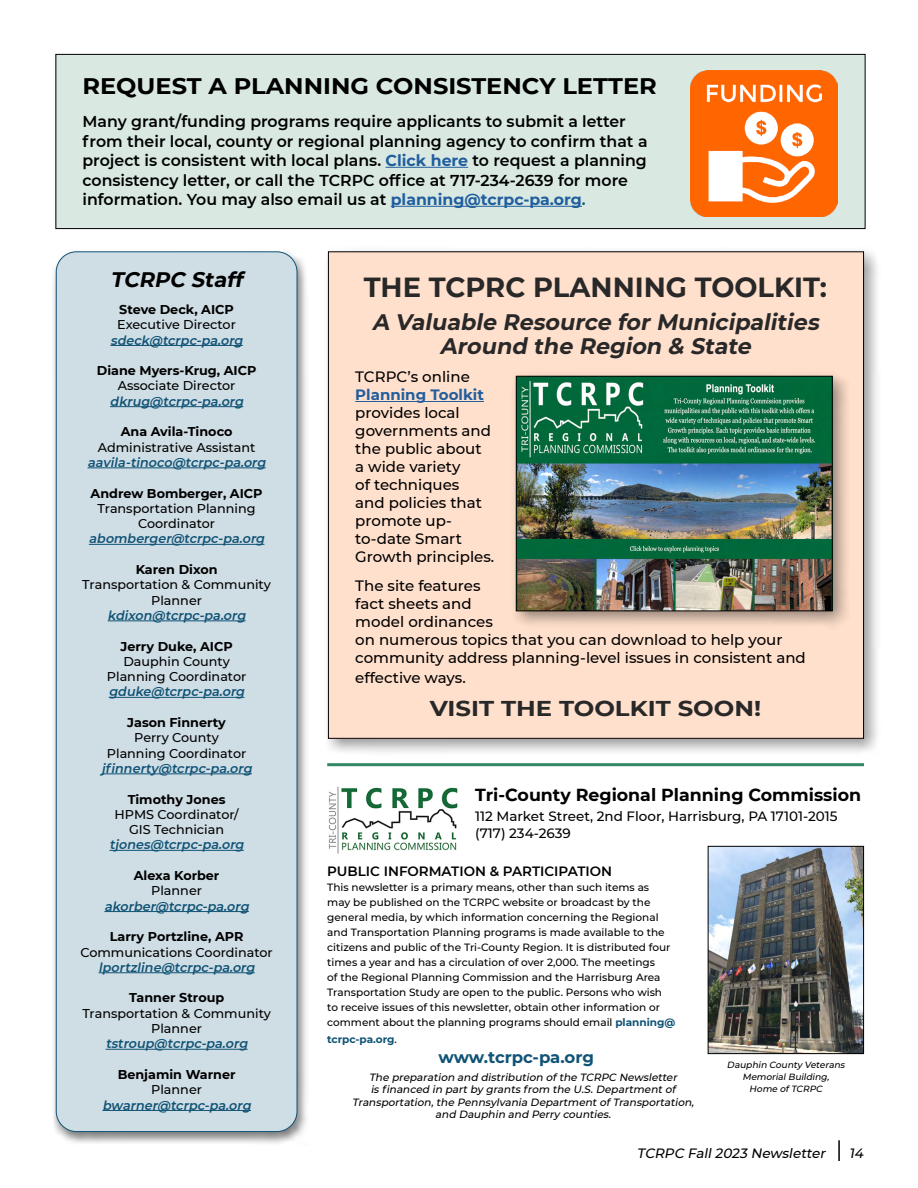
<style>
.page{position:relative;width:918px;height:1188px;background:#fff}
.page>*{position:absolute;margin:0;border:0;box-sizing:border-box;transform-origin:0 0}
.t1{font:700 27.6px "Montserrat";color:#292829}
.t2{font:700 22.5px "Montserrat";color:#000;scale:1.07 1}
.t3{font:italic 700 22.35px/23.4px "Montserrat";color:#292829;text-align:center}
.t4{font:700 21.45px "Montserrat";color:#292829;scale:1.14 1}
.t5{font:italic 700 21px "Montserrat";color:#000}
.t6{font:700 17.4px "Montserrat";color:#000}
.t7{font:700 16.5px "Montserrat";letter-spacing:-.01em;color:#105376}
.t8{font:600 15.75px/19.5px "Montserrat";color:#000}
.t9{font:500 15px/18px "Montserrat";color:#000}
.t10{font:700 15px "Montserrat";color:#215e9e}
.t11{font:500 13.5px/16.5px "Montserrat";color:#000}
.t12{font:600 13.5px "Montserrat";color:#000}
.t13{font:italic 500 13.5px "Montserrat";color:#000}
.t14{font:500 12.75px/15.3px "Montserrat";color:#000;text-align:center}
.t15{font:italic 600 12.75px "Montserrat";color:#105376}
.t16{font:700 12.75px "Montserrat";color:#000}
.t17{font:500 10.5px/15px "Montserrat";color:#000}
.t18{font:italic 500 10.5px/12.6px "Montserrat";color:#000;text-align:center}
.t19{font:700 10.5px "Montserrat";letter-spacing:-.005em;color:#105376}
.t20{font:italic 500 9px/12px "Montserrat";color:#000;text-align:center}
.s1{font-weight:700;color:#215e9e}
.s2{color:#105376}
.s3{font-weight:700;color:#105376}
.s4{font-weight:500;color:#000}
</style>
<div class="page">
<hr style="left:838px;top:1140px;width:2px;height:21px;background:#000">
<hr style="left:327px;top:763px;width:537px;height:3px;background:#338765">
<img style="left:710px;top:848px;width:152px;height:204px">
<div style="left:708px;top:846px;width:156px;height:208px;border:1px solid #000"></div>
<img style="left:328px;top:786px;width:130px;height:67px">
<div style="left:56px;top:54px;width:809px;height:175px;background:#d9e9e2"></div>
<div style="left:56px;top:54px;width:810px;height:175px;border:1px solid #000"></div>
<hr style="left:386px;top:167px;width:82px;height:1px;background:#215e9e">
<hr style="left:391px;top:206px;width:191px;height:1px;background:#215e9e">
<img style="left:691px;top:70px;width:146px;height:146px">
<div style="left:51px;top:249px;width:258px;height:897px;background:#000;opacity:.5"></div>
<div style="left:56px;top:252px;width:241px;height:880px;background:#cfdde4;border-radius:20px"></div>
<div style="left:56px;top:251px;width:241px;height:881px;border:1px solid #105376;border-radius:20px"></div>
<hr style="left:110px;top:345px;width:133px;height:1px;background:#105376">
<hr style="left:110px;top:406px;width:133px;height:1px;background:#105376">
<hr style="left:88px;top:468px;width:178px;height:1px;background:#105376">
<hr style="left:89px;top:544px;width:175px;height:1px;background:#105376">
<hr style="left:108px;top:621px;width:138px;height:1px;background:#105376">
<hr style="left:109px;top:697px;width:135px;height:1px;background:#105376">
<hr style="left:101px;top:774px;width:151px;height:1px;background:#105376">
<hr style="left:109px;top:850px;width:135px;height:1px;background:#105376">
<hr style="left:104px;top:911px;width:145px;height:1px;background:#105376">
<hr style="left:99px;top:972px;width:156px;height:1px;background:#105376">
<hr style="left:106px;top:1049px;width:142px;height:1px;background:#105376">
<hr style="left:102px;top:1110px;width:149px;height:1px;background:#105376">
<div style="left:322px;top:245px;width:560px;height:512px;background:#000;opacity:.4"></div>
<div style="left:328px;top:252px;width:536px;height:486px;background:#ffe0cc"></div>
<hr style="left:355px;top:401px;width:129px;height:1px;background:#215e9e">
<div style="left:510px;top:370px;width:341px;height:259px;background:#000;opacity:.4"></div>
<img style="left:518px;top:378px;width:313px;height:231px">
<div style="left:516px;top:376px;width:317px;height:235px;border:1px solid #000"></div>
<h2 class="t2" style="left:82px;top:70px;width:538px">REQUEST A PLANNING CONSISTENCY LETTER</h2>
<p class="t8" style="left:82px;top:111px;width:567px">Many grant/funding programs require applicants to submit a letter from their local, county or regional planning agency to confirm that a project is consistent with local plans. <span class="s1">Click here</span> to request a planning consistency letter, or call the TCRPC office at 717-234-2639 for more information. You may also email us at <span class="s1">planning@tcrpc-pa.org</span><span class="s2">.</span></p>
<h3 class="t5" style="left:111px;top:264px;width:139px">TCRPC Staff</h3>
<h1 class="t1" style="left:364px;top:267px;width:465px">THE TCPRC PLANNING TOOLKIT:</h1>
<h3 class="t3" style="left:372px;top:309px;width:454px">A Valuable Resource forMunicipalities<br>Around the Region &amp; State</h3>
<h3 class="t9" style="left:355px;top:367px;width:116px">TCRPC’s online</h3>
<h3 class="t10" style="left:355px;top:384px;width:130px">Planning Toolkit</h3>
<h3 class="t9" style="left:355px;top:403px;width:141px">provides local governments and the public about a wide variety<br>of techniques<br>and policies that promote up&shy;to-date Smart<br>Growth principles.</h3>
<h3 class="t9" style="left:355px;top:576px;width:452px">The site features<br>fact sheets and<br>model ordinances<br>on numerous topics that you can download to help your community address planning-level issues in consistent and</h3>
<h3 class="t9" style="left:355px;top:668px;width:112px">effective ways.</h3>
<h3 class="t4" style="left:430px;top:693px;width:292px">VISIT THE TOOLKIT SOON!</h3>
<p class="t16" style="left:119px;top:300px;width:116px">Steve Deck, AICP</p>
<p class="t14" style="left:117px;top:317px;width:120px">Executive Director</p>
<p class="t15" style="left:110px;top:331px;width:137px">sdeck@tcrpc-pa.org</p>
<p class="t16" style="left:97px;top:361px;width:161px">Diane Myers-Krug, AICP</p>
<p class="t14" style="left:118px;top:378px;width:119px">Associate Director</p>
<p class="t15" style="left:110px;top:392px;width:138px">dkrug@tcrpc-pa.org</p>
<p class="t16" style="left:121px;top:423px;width:113px">Ana Avila-Tinoco</p>
<p class="t14" style="left:98px;top:439px;width:159px">Administrative Assistant</p>
<p class="t15" style="left:88px;top:453px;width:183px">aavila-tinoco@tcrpc-pa.org</p>
<p class="t16" style="left:91px;top:484px;width:173px">Andrew Bomberger, AICP</p>
<p class="t14" style="left:98px;top:500px;width:160px">Transportation Planning<br>Coordinator</p>
<p class="t15" style="left:89px;top:530px;width:180px">abomberger@tcrpc-pa.org</p>
<p class="t16" style="left:136px;top:560px;width:83px">Karen Dixon</p>
<p class="t14" style="left:82px;top:577px;width:190px">Transportation &amp; Community<br>Planner</p>
<p class="t15" style="left:108px;top:606px;width:142px">kdixon@tcrpc-pa.org</p>
<p class="t16" style="left:120px;top:637px;width:114px">Jerry Duke, AICP</p>
<p class="t14" style="left:107px;top:653px;width:141px">Dauphin County<br>Planning Coordinator</p>
<p class="t15" style="left:109px;top:683px;width:140px">gduke@tcrpc-pa.org</p>
<p class="t16" style="left:127px;top:713px;width:100px">Jason Finnerty</p>
<p class="t14" style="left:107px;top:730px;width:141px">Perry County<br>Planning Coordinator</p>
<p class="t15" style="left:101px;top:759px;width:155px">jfinnerty@tcrpc-pa.org</p>
<p class="t16" style="left:128px;top:790px;width:99px">Timothy Jones</p>
<p class="t14" style="left:115px;top:806px;width:126px">HPMS Coordinator/<br>GIS Technician</p>
<p class="t15" style="left:109px;top:836px;width:139px">tjones@tcrpc-pa.org</p>
<p class="t16" style="left:134px;top:866px;width:87px">Alexa Korber</p>
<p class="t14" style="left:151px;top:883px;width:52px">Planner</p>
<p class="t15" style="left:104px;top:897px;width:149px">akorber@tcrpc-pa.org</p>
<p class="t16" style="left:110px;top:927px;width:135px">Larry Portzline, APR</p>
<p class="t14" style="left:80px;top:944px;width:194px">Communications Coordinator</p>
<p class="t15" style="left:99px;top:958px;width:161px">lportzline@tcrpc-pa.org</p>
<p class="t16" style="left:129px;top:989px;width:97px">Tanner Stroup</p>
<p class="t14" style="left:82px;top:1005px;width:190px">Transportation &amp; Community<br>Planner</p>
<p class="t15" style="left:106px;top:1035px;width:146px">tstroup@tcrpc-pa.org</p>
<p class="t16" style="left:118px;top:1065px;width:119px">Benjamin Warner</p>
<p class="t14" style="left:151px;top:1082px;width:52px">Planner</p>
<p class="t15" style="left:102px;top:1096px;width:153px">bwarner@tcrpc-pa.org</p>
<h3 class="t6" style="left:475px;top:783px;width:387px">Tri-County Regional Planning Commission</h3>
<p class="t11" style="left:475px;top:808px;width:364px">112 Market Street, 2nd Floor, Harrisburg, PA 17101-2015 (717) 234-2639</p>
<p class="t12" style="left:327px;top:862px;width:286px">PUBLIC INFORMATION &amp; PARTICIPATION</p>
<p class="t17" style="left:327px;top:880px;width:350px">This newsletter is a primary means, other than such items as<br>may be published on the TCRPC website or broadcast by the general media, by which information concerning the Regional and Transportation Planning programs is made available to the citizens and public of the Tri-County Region. It is distributed four times a year and has a circulation of over 2,000. The meetings<br>of the Regional Planning Commission and the Harrisburg Area Transportation Study are open to the public. Persons who wish to receive issues of this newsletter, obtain other information or comment about the planning programs should email <span class="s3">planning@</span></p>
<p class="t19" style="left:327px;top:1031px;width:71px">tcrpc-pa.org<span class="s4">.</span></p>
<p class="t18" style="left:352px;top:1070px;width:346px">The preparation and distribution ofthe TCRPC Newsletter<br>is financed in partby grants from the U.S.Departmentof Transportation,the Pennsylvania DepartmentofTransportation, and Dauphin and Perry counties.</p>
<h3 class="t7" style="left:438px;top:1045px;width:157px">www.tcrpc-pa.org</h3>
<p class="t20" style="left:727px;top:1059px;width:121px">Dauphin County Veterans<br>MemorialBuilding,<br>Home ofTCRPC</p>
<p class="t13" style="left:637px;top:1144px;width:193px">TCRPC Fall2023 Newsletter</p>
<p class="t13" style="left:849px;top:1144px;width:19px">14</p>
</div>
